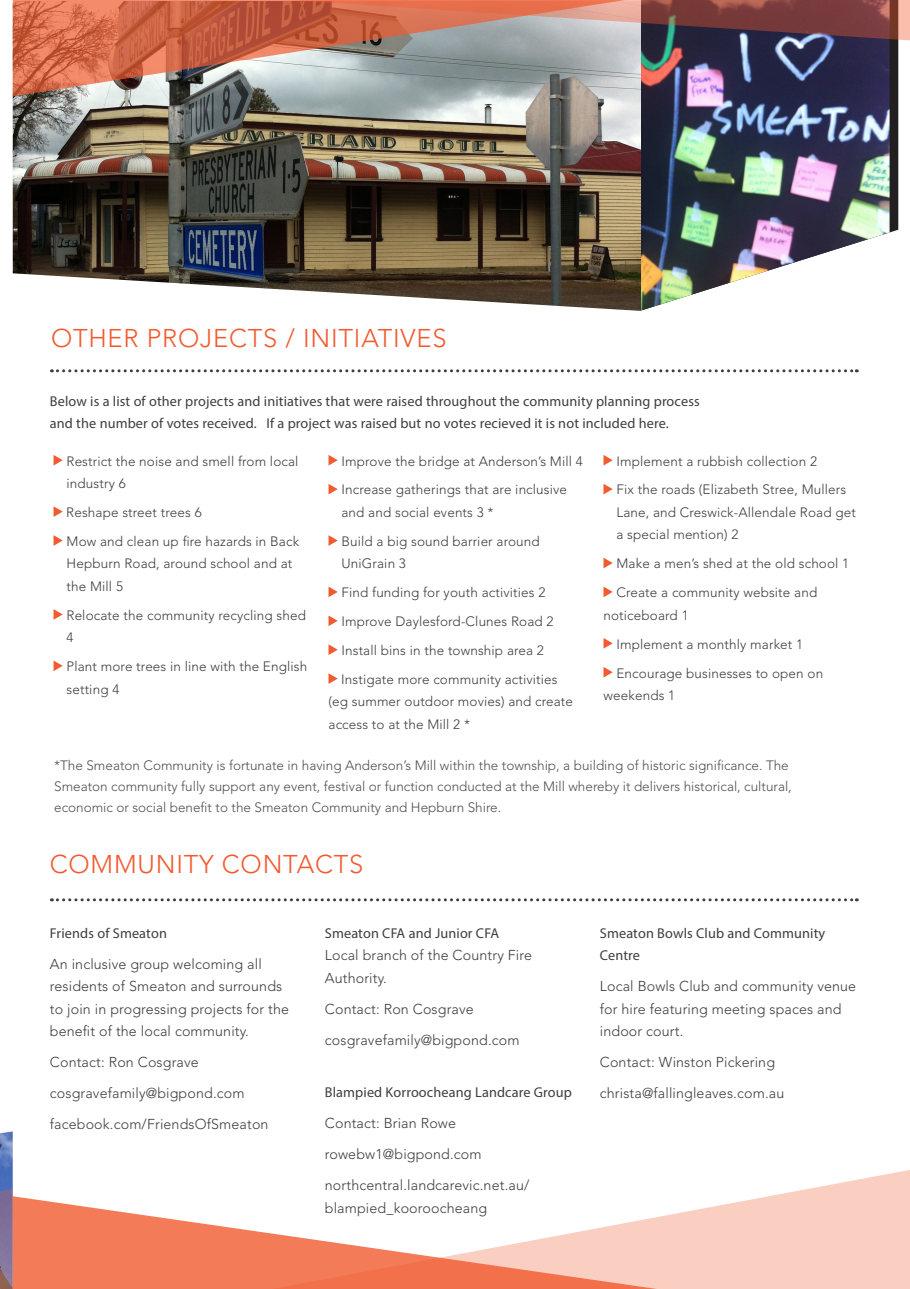
<style>
.page{position:relative;width:910px;height:1289px;background:#fff}
.page>*{position:absolute;margin:0;border:0;box-sizing:border-box;transform-origin:0 0}
.subheading{font:300 25.5px "Avenir LT Std";letter-spacing:.03em;color:#f15b2f}
.body{font:300 14.25px/22.5px "Avenir LT Std";letter-spacing:.01em;color:#3e3e3f}
.body-2{font:14.25px/22.5px "Myriad Pro";letter-spacing:.01em;color:#3e3e3f}
.body-3{font:300 13.5px/22.5px "Avenir LT Std";letter-spacing:.01em;color:#3e3e3f}
.t1{font:300 13.5px/21px "Avenir LT Std";color:#505052}
.s1{font-family:"Myriad Pro";font-weight:400}
</style>
<div class="page">
<img style="left:13px;top:40px;width:630px;height:271px">
<img style="left:641px;top:40px;width:257px;height:270px">
<img style="left:0;top:1131px;width:13px;height:57px">
<svg style="left:51px;top:369px;width:806px;height:3px"></svg>
<svg style="left:51px;top:898px;width:806px;height:3px"></svg>
<svg style="left:54px;top:455px;width:9px;height:10px"></svg>
<svg style="left:54px;top:506px;width:9px;height:11px"></svg>
<svg style="left:54px;top:535px;width:9px;height:11px"></svg>
<svg style="left:54px;top:609px;width:9px;height:10px"></svg>
<svg style="left:54px;top:661px;width:9px;height:10px"></svg>
<svg style="left:329px;top:455px;width:9px;height:10px"></svg>
<svg style="left:329px;top:484px;width:9px;height:10px"></svg>
<svg style="left:329px;top:535px;width:9px;height:11px"></svg>
<svg style="left:329px;top:587px;width:9px;height:10px"></svg>
<svg style="left:329px;top:616px;width:9px;height:10px"></svg>
<svg style="left:329px;top:644px;width:9px;height:11px"></svg>
<svg style="left:329px;top:673px;width:9px;height:11px"></svg>
<svg style="left:603px;top:455px;width:10px;height:10px"></svg>
<svg style="left:603px;top:484px;width:10px;height:10px"></svg>
<svg style="left:603px;top:557px;width:10px;height:11px"></svg>
<svg style="left:603px;top:586px;width:10px;height:11px"></svg>
<svg style="left:603px;top:638px;width:10px;height:10px"></svg>
<svg style="left:603px;top:667px;width:10px;height:10px"></svg>
<svg style="left:0;top:1188px;width:13px;height:100px"></svg>
<svg style="left:13px;top:1196px;width:259px;height:92px;fill:#f37b58"></svg>
<svg style="left:13px;top:0;width:612px;height:96px"></svg>
<svg style="left:289px;top:0;width:621px;height:40px"></svg>
<svg style="left:272px;top:1170px;width:638px;height:118px"></svg>
<p class="subheading" style="left:51px;top:323px;width:397px">OTHER PROJECTS / INITIATIVES</p>
<p class="body-2" style="left:50px;top:389px;width:651px">Below is a list of other projects and initiatives that were raised throughout the community planning process and the number of votes received. If a project was raised but no votes recieved it is not included here.</p>
<p class="body-3" style="left:67px;top:449px;width:233px">Restrict the noise and smell from local industry 6</p>
<p class="body-3" style="left:66px;top:501px;width:137px">Reshape street trees 6</p>
<p class="body-3" style="left:67px;top:530px;width:234px">Mow and clean up fire hazards in Back<br>Hepburn Road, around school and at the Mill 5</p>
<p class="body-3" style="left:67px;top:604px;width:241px">Relocate the community recycling shed<br>4</p>
<p class="body-3" style="left:67px;top:655px;width:242px">Plant more trees in line with the English setting 4</p>
<p class="body-3" style="left:341px;top:449px;width:243px">Improve the bridge at Anderson’s Mill 4</p>
<p class="body-3" style="left:341px;top:478px;width:227px">Increase gatherings that are inclusive and and social events 3 *</p>
<p class="body-3" style="left:341px;top:530px;width:200px">Build a big sound barrier around<br>UniGrain 3</p>
<p class="body-3" style="left:341px;top:581px;width:205px">Find funding for youth activities 2</p>
<p class="body-3" style="left:341px;top:610px;width:214px">Improve Daylesford-Clunes Road 2</p>
<p class="body-3" style="left:341px;top:639px;width:204px">Install bins in the township area 2</p>
<p class="body-3" style="left:329px;top:668px;width:246px;text-indent:13px">Instigate more community activities (eg summer outdoor movies) and create access to at the Mill 2 *</p>
<p class="body-3" style="left:616px;top:449px;width:202px">Implement a rubbish collection 2</p>
<p class="body-3" style="left:616px;top:478px;width:241px">Fix the roads (Elizabeth Stree, Mullers<br>Lane, and Creswick-Allendale Road get a special mention) 2</p>
<p class="body-3" style="left:616px;top:552px;width:234px">Make a men’s shed at the old school 1</p>
<p class="body-3" style="left:603px;top:581px;width:215px;text-indent:13px">Create a community website and noticeboard 1</p>
<p class="body-3" style="left:616px;top:632px;width:188px">Implement a monthly market 1</p>
<p class="body-3" style="left:603px;top:661px;width:221px;text-indent:13px">Encourage businesses to open on weekends 1</p>
<p class="t1" style="left:54px;top:755px;width:739px">*The Smeaton Community is fortunate in having Anderson’s Mill within the township, a building of historic significance. The<br>Smeaton community fully support any event, festival or function conducted at the Mill whereby it delivers historical, cultural, economic or social benefit to the Smeaton Community and Hepburn Shire.</p>
<p class="subheading" style="left:50px;top:848px;width:315px">COMMUNITY CONTACTS</p>
<p class="body-2" style="left:50px;top:921px;width:119px">Friends of Smeaton</p>
<p class="body" style="left:50px;top:952px;width:241px">An inclusive group welcoming all residents of Smeaton and surrounds to join in progressing projects for the benefit of the local community.</p>
<p class="body" style="left:50px;top:1051px;width:150px">Contact: Ron Cosgrave</p>
<p class="body" style="left:50px;top:1082px;width:196px">cosgravefamily@bigpond.com</p>
<p class="body" style="left:50px;top:1113px;width:220px">facebook.com/FriendsOfSmeaton</p>
<p class="body" style="left:325px;top:921px;width:209px"><span class="s1">Smeaton CFA and Junior CFA<br></span>Local branch of the Country Fire<br>Authority.</p>
<p class="body" style="left:325px;top:997px;width:150px">Contact: Ron Cosgrave</p>
<p class="body" style="left:325px;top:1028px;width:196px">cosgravefamily@bigpond.com</p>
<p class="body-2" style="left:325px;top:1080px;width:249px">Blampied Korroocheang Landcare Group</p>
<p class="body" style="left:325px;top:1111px;width:133px">Contact: Brian Rowe</p>
<p class="body" style="left:325px;top:1142px;width:158px">rowebw1@bigpond.com</p>
<p class="body" style="left:325px;top:1173px;width:206px">northcentral.landcarevic.net.au/ blampied_kooroocheang</p>
<p class="body-2" style="left:600px;top:921px;width:227px">Smeaton Bowls Club and Community<br>Centre</p>
<p class="body" style="left:600px;top:975px;width:258px">Local Bowls Club and community venue for hire featuring meeting spaces and indoor court.</p>
<p class="body" style="left:600px;top:1051px;width:177px">Contact: Winston Pickering</p>
<p class="body" style="left:600px;top:1082px;width:186px">christa@fallingleaves.com.au</p>
</div>
